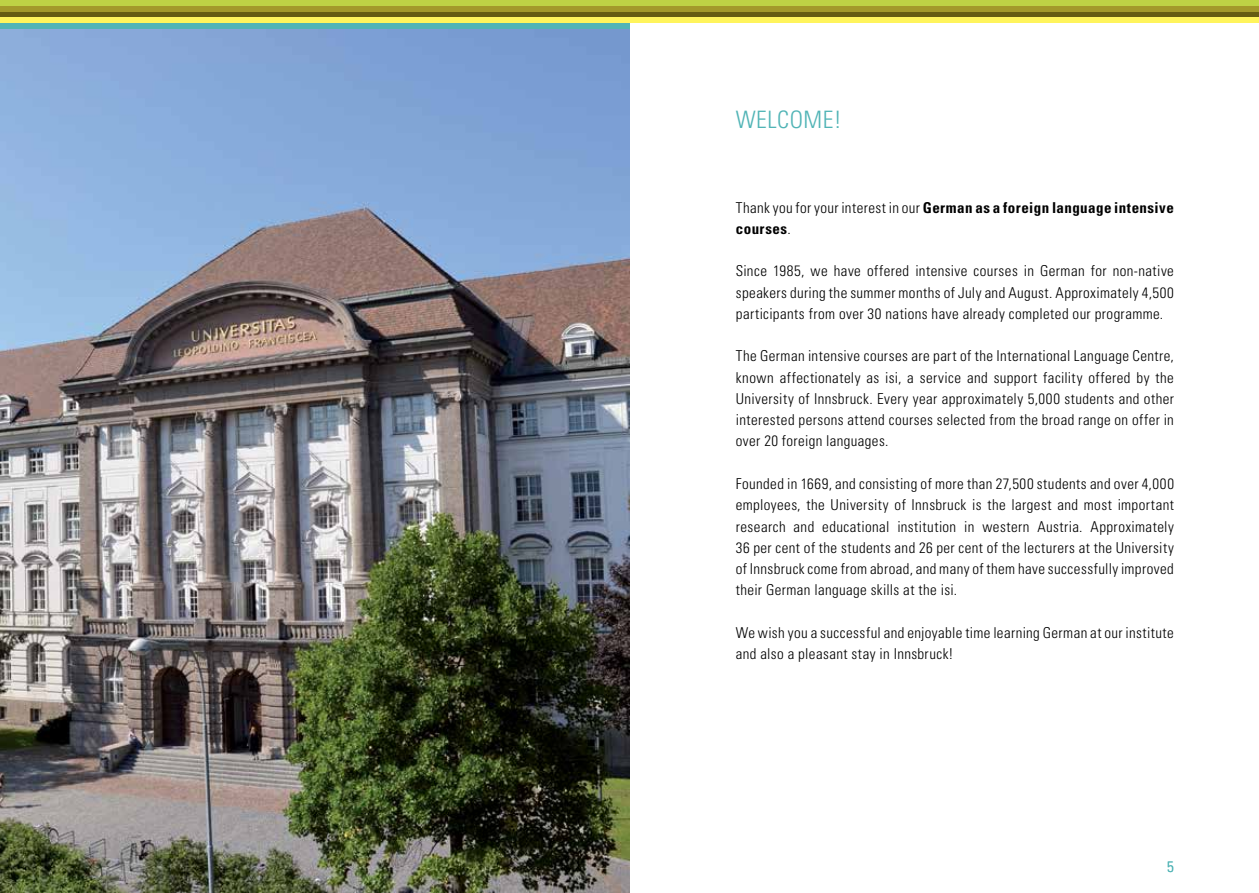
<style>
.page{position:relative;width:1259px;height:893px;background:#fff}
.page>*{position:absolute;margin:0;border:0;box-sizing:border-box;transform-origin:0 0}
.t1{font:300 condensed 24px "Univers";letter-spacing:.02em;color:#51b4b6}
.t2{font:300 condensed 15px/21.3px "Univers";letter-spacing:.025em;color:#000;text-align:justify}
.t3{font:700 condensed 15px/21.3px "Univers";letter-spacing:.03em;color:#000}
.t4{font:300 condensed 15px "Univers";color:#51b4b6}
.s1{font-weight:300}
</style>
<div class="page">
<div style="left:0;top:0;width:1259px;height:6px;background:#bed245"></div>
<div style="left:0;top:12px;width:1259px;height:6px;background:#665c12"></div>
<div style="left:0;top:6px;width:1259px;height:6px;background:#a3992b"></div>
<div style="left:0;top:18px;width:1259px;height:5px;background:#fff45c"></div>
<img style="left:0;top:29px;width:629px;height:864px">
<h1 class="t1" style="left:736px;top:105px;width:108px">WELCOME!</h1>
<p class="t3" style="left:736px;top:196px;width:439px"><span class="s1">Thank you for your interest in our</span> German as a foreign language intensive courses<span class="s1">.</span></p>
<p class="t2" style="left:736px;top:260px;width:439px">Since 1985, we have offered intensive courses in German for non-native speakers during the summer months of July and August. Approximately 4,500 participants from over 30 nations have already completed our programme.</p>
<p class="t2" style="left:736px;top:345px;width:439px">The German intensive courses are part of the International Language Centre, known affectionately as isi, a service and support facility offered by the University of Innsbruck. Every year approximately 5,000 students and other interested persons attend courses selected from the broad range on offer in over 20 foreign languages.</p>
<p class="t2" style="left:736px;top:473px;width:440px">Founded in 1669, and consisting of more than 27,500 students and over 4,000 employees, the University of Innsbruck is the largest and most important research and educational institution in western Austria. Approximately 36 per cent of the students and 26 per cent of the lecturers at the University of Innsbruck come from abroad, and many of them have successfully improved their German language skills at the isi.</p>
<p class="t2" style="left:736px;top:622px;width:439px">We wish you a successful and enjoyable time learning German at our institute and also a pleasant stay in Innsbruck!</p>
<p class="t4" style="left:1167px;top:857px;width:8px">5</p>
</div>
